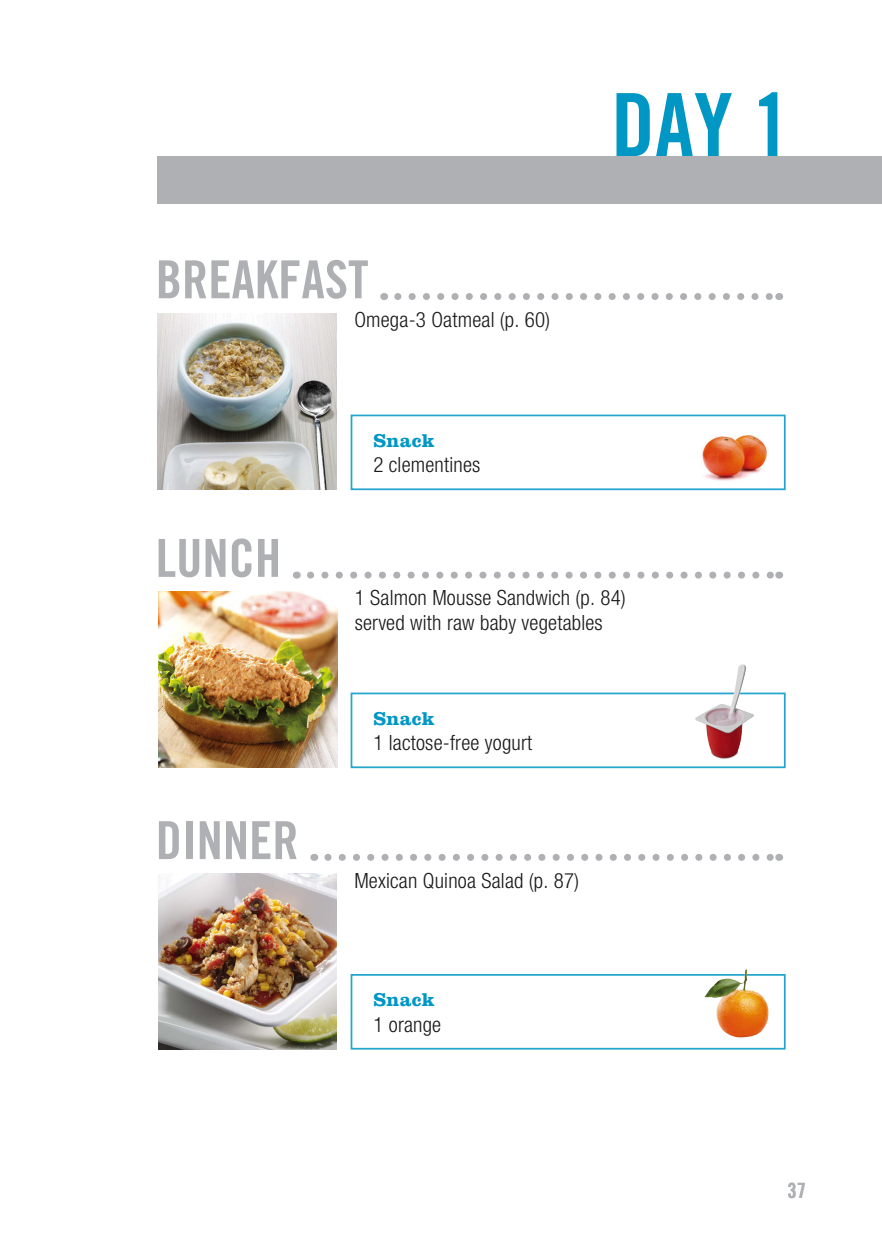
<style>
.page{position:relative;width:882px;height:1260px;background:#fff}
.page>*{position:absolute;margin:0;border:0;box-sizing:border-box;transform-origin:0 0}
.New_Style_Sheet_4{font:87.5px "Trade Gothic Bold Cond Twenty";color:#0097c5}
.t1{font:52.5px "Trade Gothic Bold Cond Twenty";color:#aeb0b3}
.t2{font:300 condensed 21px/24.5px "Helvetica Neue LT Std";letter-spacing:.01em;color:#1a1818}
.t3{font:21px "Trade Gothic Bold Cond Twenty";color:#aeb0b3}
.t4{font:700 19.25px "Clarendon";letter-spacing:.02em;color:#0097c5}
</style>
<div class="page">
<svg style="left:398px;top:293px;width:374px;height:7px"></svg>
<svg style="left:311px;top:572px;width:461px;height:7px"></svg>
<svg style="left:328px;top:854px;width:444px;height:7px"></svg>
<img style="left:158px;top:313px;width:179px;height:177px">
<img style="left:158px;top:592px;width:179px;height:176px">
<img style="left:158px;top:873px;width:179px;height:177px">
<div style="left:351px;top:415px;width:435px;height:75px;border:2px solid #24a5ce"></div>
<div style="left:351px;top:693px;width:435px;height:75px;border:2px solid #24a5ce"></div>
<div style="left:351px;top:974px;width:435px;height:76px;border:2px solid #24a5ce"></div>
<div style="left:158px;top:157px;width:724px;height:47px;background:#aeb0b3"></div>
<img style="left:690px;top:664px;width:69px;height:95px">
<img style="left:698px;top:969px;width:84px;height:79px">
<img style="left:702px;top:435px;width:66px;height:46px">
<p class="t1" style="left:156px;top:248px;width:214px">BREAKFAST</p>
<p class="t2" style="left:354px;top:307px;width:197px">Omega-3 Oatmeal (p. 60)</p>
<p class="t1" style="left:156px;top:526px;width:127px">LUNCH</p>
<p class="t4" style="left:373px;top:429px;width:63px">Snack</p>
<p class="t2" style="left:373px;top:452px;width:109px">2 clementines</p>
<p class="New_Style_Sheet_4" style="left:611px;top:72px;width:181px">DAY 1</p>
<p class="t2" style="left:355px;top:586px;width:273px">1 Salmon Mousse Sandwich (p. 84) served with raw baby vegetables</p>
<p class="t1" style="left:156px;top:809px;width:144px">DINNER</p>
<p class="t4" style="left:373px;top:707px;width:63px">Snack</p>
<p class="t2" style="left:373px;top:730px;width:160px">1 lactose-free yogurt</p>
<p class="t2" style="left:354px;top:868px;width:226px">Mexican Quinoa Salad (p. 87)</p>
<p class="t4" style="left:373px;top:988px;width:63px">Snack</p>
<p class="t2" style="left:373px;top:1012px;width:69px">1 orange</p>
<p class="t3" style="left:788px;top:1177px;width:20px">37</p>
</div>
